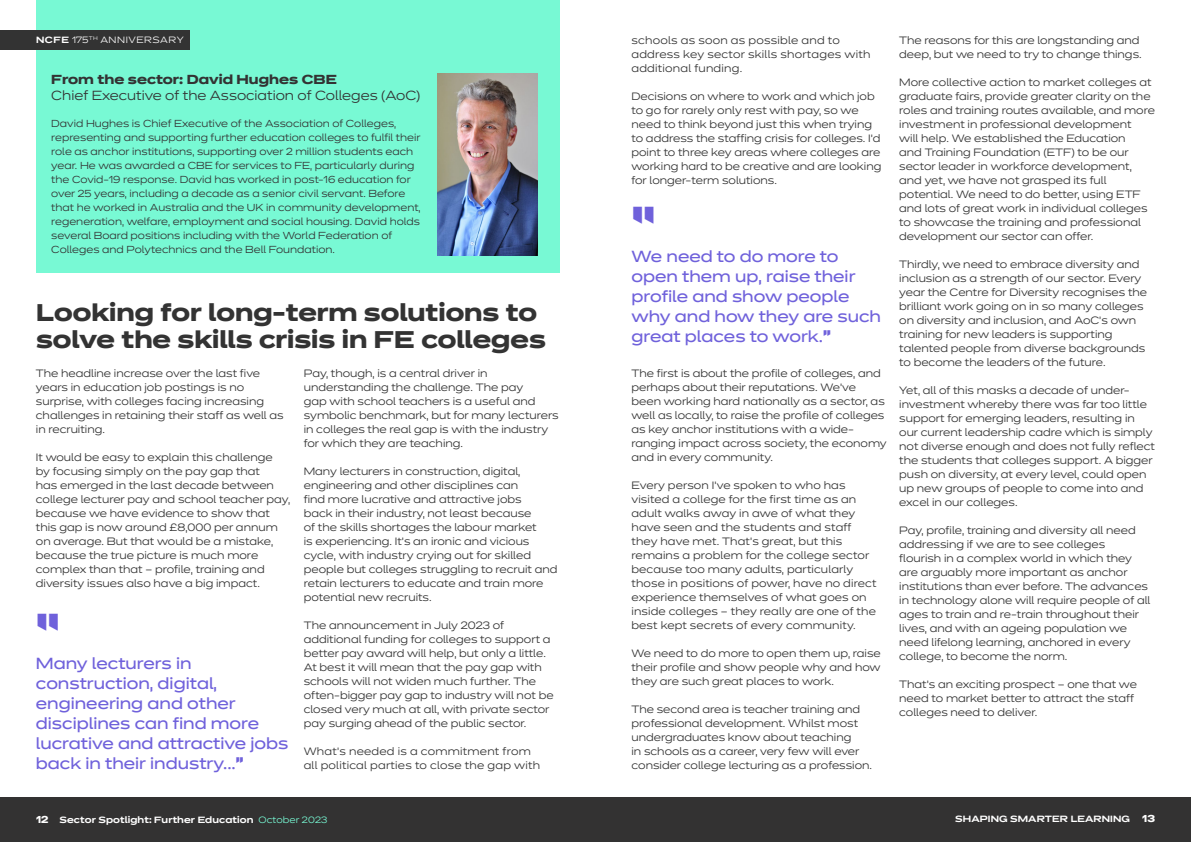
<style>
.page{position:relative;width:1191px;height:842px;background:#fff}
.page>*{position:absolute;margin:0;border:0;box-sizing:border-box;transform-origin:0 0}
.t1{font:700 48px "Dinamit";color:#6f61db}
.t2{font:700 24px/27px "Dinamit";color:#333}
.t3{font:16px/20px "Dinamit";color:#6f61db}
.t4{font:300 13px "Dinamit";color:#333}
.t5{font:700 13px "Dinamit";color:#333}
.t6{font:300 10.5px/14px "Dinamit";color:#333}
.t7{font:300 10.5px/14px "Dinamit";letter-spacing:.02em;color:#333}
.t8{font:300 10px/14px "Dinamit";color:#333}
.t9{font:700 10px "Dinamit";color:#fff}
.t10{font:600 9px "Dinamit";letter-spacing:.01em;color:#fff}
.t11{font:300 9px "Dinamit";letter-spacing:.06em;color:#fff}
.s1{font-weight:600}
.s2{font-weight:700}
.s3{font-weight:700;font-size:10px}
.s4{font-weight:300;color:#78f9d4}
</style>
<div class="page">
<div style="left:0;top:797px;width:1191px;height:45px;background:#333232"></div>
<div style="left:36px;top:0;width:523px;height:272px;background:#78f9d4"></div>
<div style="left:0;top:30px;width:190px;height:20px;background:#333"></div>
<img style="left:437px;top:74px;width:101px;height:181px">
<p class="t11" style="left:36px;top:33px;width:149px"><span class="s1">NCFE</span> 175<sup>TH</sup> ANNIVERSARY</p>
<p class="t5" style="left:51px;top:68px;width:287px">From the sector: David Hughes CBE</p>
<p class="t4" style="left:51px;top:85px;width:371px">Chief Executive of the Association of Colleges (AoC)</p>
<p class="t8" style="left:51px;top:115px;width:371px">David Hughes is Chief Executive of the Association of Colleges, representing and supporting further education colleges to fulfil their role as anchor institutions, supporting over 2 million students each year. He was awarded a CBE for services to FE, particularly during the Covid-19 response. David has worked in post-16 education for over 25 years, including a decade as a senior civil servant. Before that he worked in Australia and the UK in community development, regeneration, welfare, employment and social housing. David holds several Board positions including with the World Federation of Colleges and Polytechnics and the Bell Foundation.</p>
<h2 class="t2" style="left:36px;top:296px;width:511px">Looking for long-term solutions to solve the skills crisis in FE colleges</h2>
<p class="t6" style="left:36px;top:365px;width:249px">The headline increase over the last five years in education job postings is no surprise, with colleges facing increasing challenges in retaining their staff as well as in recruiting.</p>
<p class="t6" style="left:36px;top:449px;width:256px">It would be easy to explain this challenge<br>by focusing simply on the pay gap that<br>has emerged in the last decade between college lecturer pay and school teacher pay, because we have evidence to show that this gap is now around £8,000 per annum on average. But that would be a mistake, because the true picture is much more complex than that – profile, training and diversity issues also have a big impact.</p>
<h1 class="t1" style="left:36px;top:590px;width:25px">“</h1>
<h3 class="t3" style="left:36px;top:651px;width:254px">Many lecturers in construction, digital, engineering and other disciplines can find more lucrative and attractive jobs back in their industry...<span class="s2">”</span></h3>
<p class="t6" style="left:304px;top:365px;width:256px">Pay, though, is a central driver in understanding the challenge. The pay<br>gap with school teachers is a useful and symbolic benchmark, but for many lecturers in colleges the real gap is with the industry for which they are teaching.</p>
<p class="t6" style="left:304px;top:463px;width:255px">Many lecturers in construction, digital, engineering and other disciplines can<br>find more lucrative and attractive jobs<br>back in their industry, not least because<br>of the skills shortages the labour market<br>is experiencing. It’s an ironic and vicious cycle, with industry crying out for skilled people but colleges struggling to recruit and retain lecturers to educate and train more potential new recruits.</p>
<p class="t6" style="left:304px;top:617px;width:251px">The announcement in July 2023 of additional funding for colleges to support a better pay award will help, but only a little.<br>At best it will mean that the pay gap with schools will not widen much further. The often-bigger pay gap to industry will not be closed very much at all, with private sector pay surging ahead of the public sector.</p>
<p class="t7" style="left:304px;top:743px;width:238px">What’s needed is a commitment from all political parties to close the gap with</p>
<p class="t7" style="left:631px;top:32px;width:240px">schools as soon as possible and to address key sector skills shortages with additional funding.</p>
<p class="t6" style="left:631px;top:88px;width:251px">Decisions on where to work and which job to go for rarely only rest with pay, so we need to think beyond just this when trying to address the staffing crisis for colleges. I’d point to three key areas where colleges are working hard to be creative and are looking for longer-term solutions.</p>
<h1 class="t1" style="left:631px;top:183px;width:25px">“</h1>
<h3 class="t3" style="left:631px;top:245px;width:251px">We need to do more to open them up, raise their profile and show people why and how they are such great places to work.<span class="s2">”</span></h3>
<p class="t6" style="left:631px;top:365px;width:257px">The first is about the profile of colleges, and perhaps about their reputations. We’ve been working hard nationally as a sector, as well as locally, to raise the profile of colleges as key anchor institutions with a wide&shy;ranging impact across society, the economy and in every community.</p>
<p class="t6" style="left:631px;top:477px;width:246px">Every person I’ve spoken to who has visited a college for the first time as an adult walks away in awe of what they have seen and the students and staff they have met. That’s great, but this remains a problem for the college sector because too many adults, particularly those in positions of power, have no direct experience themselves of what goes on inside colleges – they really are one of the best kept secrets of every community.</p>
<p class="t6" style="left:631px;top:645px;width:251px;text-align:justify">We need to do more to open them up, raise their profile and show people why and how they are such great places to work.</p>
<p class="t6" style="left:631px;top:701px;width:242px">The second area is teacher training and professional development. Whilst most undergraduates know about teaching<br>in schools as a career, very few will ever consider college lecturing as a profession.</p>
<p class="t6" style="left:899px;top:32px;width:244px">The reasons for this are longstanding and deep, but we need to try to change things.</p>
<p class="t6" style="left:899px;top:74px;width:257px">More collective action to market colleges at graduate fairs, provide greater clarity on the roles and training routes available, and more investment in professional development<br>will help. We established the Education<br>and Training Foundation (ETF) to be our sector leader in workforce development, and yet, we have not grasped its full potential. We need to do better, using ETF and lots of great work in individual colleges to showcase the training and professional development our sector can offer.</p>
<p class="t6" style="left:899px;top:256px;width:249px">Thirdly, we need to embrace diversity and inclusion as a strength of our sector. Every year the Centre for Diversity recognises the brilliant work going on in so many colleges on diversity and inclusion, and AoC’s own training for new leaders is supporting talented people from diverse backgrounds to become the leaders of the future.</p>
<p class="t6" style="left:899px;top:382px;width:257px">Yet, all of this masks a decade of under&shy;investment whereby there was far too little support for emerging leaders, resulting in our current leadership cadre which is simply not diverse enough and does not fully reflect the students that colleges support. A bigger push on diversity, at every level, could open up new groups of people to come into and excel in our colleges.</p>
<p class="t6" style="left:899px;top:522px;width:253px">Pay, profile, training and diversity all need addressing if we are to see colleges<br>flourish in a complex world in which they are arguably more important as anchor institutions than ever before. The advances in technology alone will require people of all ages to train and re-train throughout their lives, and with an ageing population we need lifelong learning, anchored in every college, to become the norm.</p>
<p class="t6" style="left:899px;top:676px;width:239px">That’s an exciting prospect – one that we need to market better to attract the staff colleges need to deliver.</p>
<p class="t10" style="left:36px;top:812px;width:293px"><span class="s3">12</span> Sector Spotlight: Further Education <span class="s4">October 2023</span></p>
<p class="t9" style="left:1142px;top:810px;width:14px">13</p>
<p class="t10" style="left:955px;top:811px;width:176px">SHAPING SMARTER LEARNING</p>
</div>
